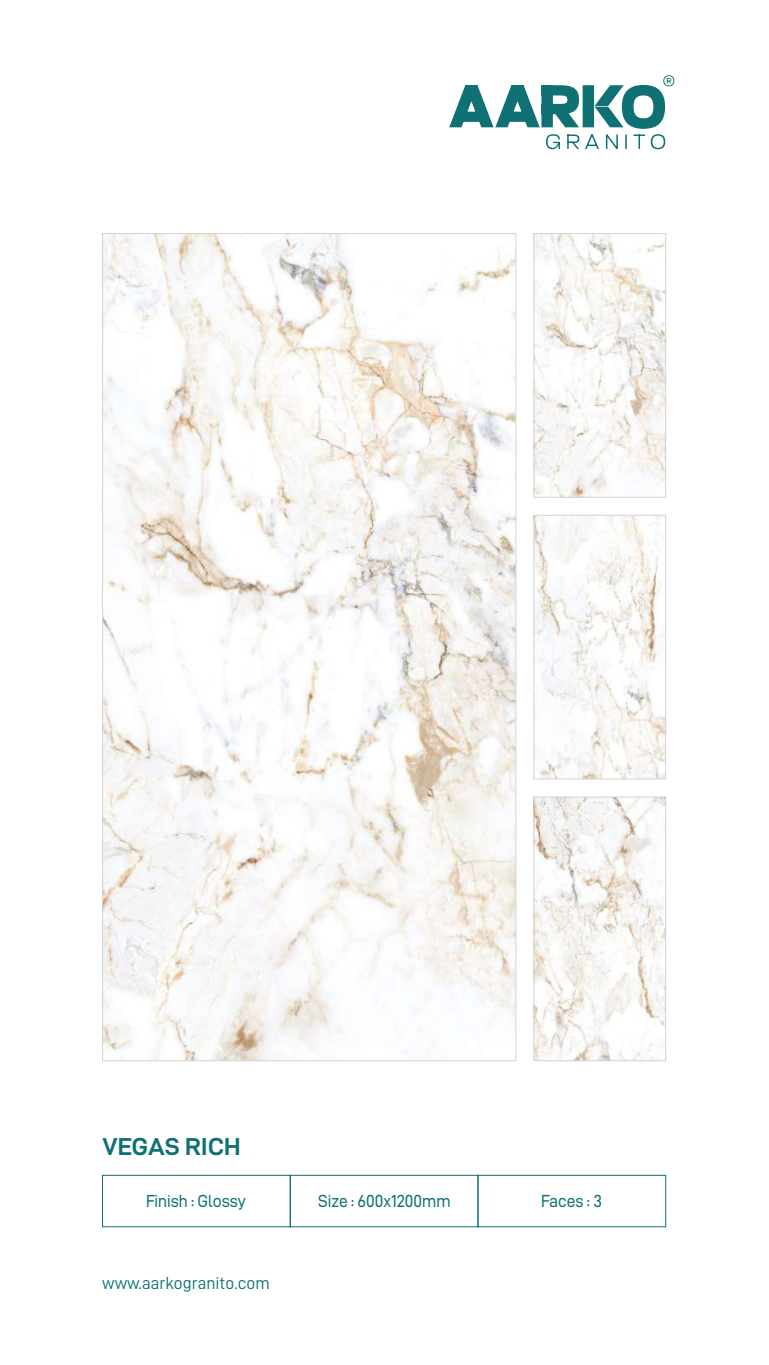
<style>
.page{position:relative;width:769px;height:1365px;background:#fff}
.page>*{position:absolute;margin:0;border:0;box-sizing:border-box;transform-origin:0 0}
.t1{font:24.5px "D DIN Exp Bold";color:#0f7173}
.t2{font:17.5px "D DIN Exp";color:#0f7173;scale:.89 1}
.t3{font:17.5px "D DIN";color:#0f7173}
</style>
<div class="page">
<svg style="left:449px;top:75px;width:225px;height:74px"></svg>
<div style="left:102px;top:1174px;width:189px;height:53px;border:1px solid #0f7173"></div>
<div style="left:290px;top:1174px;width:188px;height:53px;border:1px solid #0f7173"></div>
<div style="left:477px;top:1174px;width:189px;height:53px;border:1px solid #0f7173"></div>
<img style="left:104px;top:235px;width:410px;height:824px">
<img style="left:535px;top:798px;width:129px;height:261px">
<div style="left:533px;top:796px;width:133px;height:265px;border:1px solid #d1d3d4"></div>
<img style="left:535px;top:517px;width:129px;height:260px">
<div style="left:533px;top:515px;width:133px;height:264px;border:1px solid #d1d3d4"></div>
<img style="left:535px;top:235px;width:129px;height:260px">
<div style="left:533px;top:233px;width:133px;height:264px;border:1px solid #d1d3d4"></div>
<h1 class="t1" style="left:102px;top:1134px;width:140px">VEGAS RICH</h1>
<p class="t2" style="left:146px;top:1192px;width:113px">Finish : Glossy</p>
<p class="t2" style="left:318px;top:1192px;width:150px">Size : 600x1200mm</p>
<p class="t3" style="left:102px;top:1273px;width:169px">www.aarkogranito.com</p>
<p class="t2" style="left:541px;top:1192px;width:70px">Faces : 3</p>
</div>
